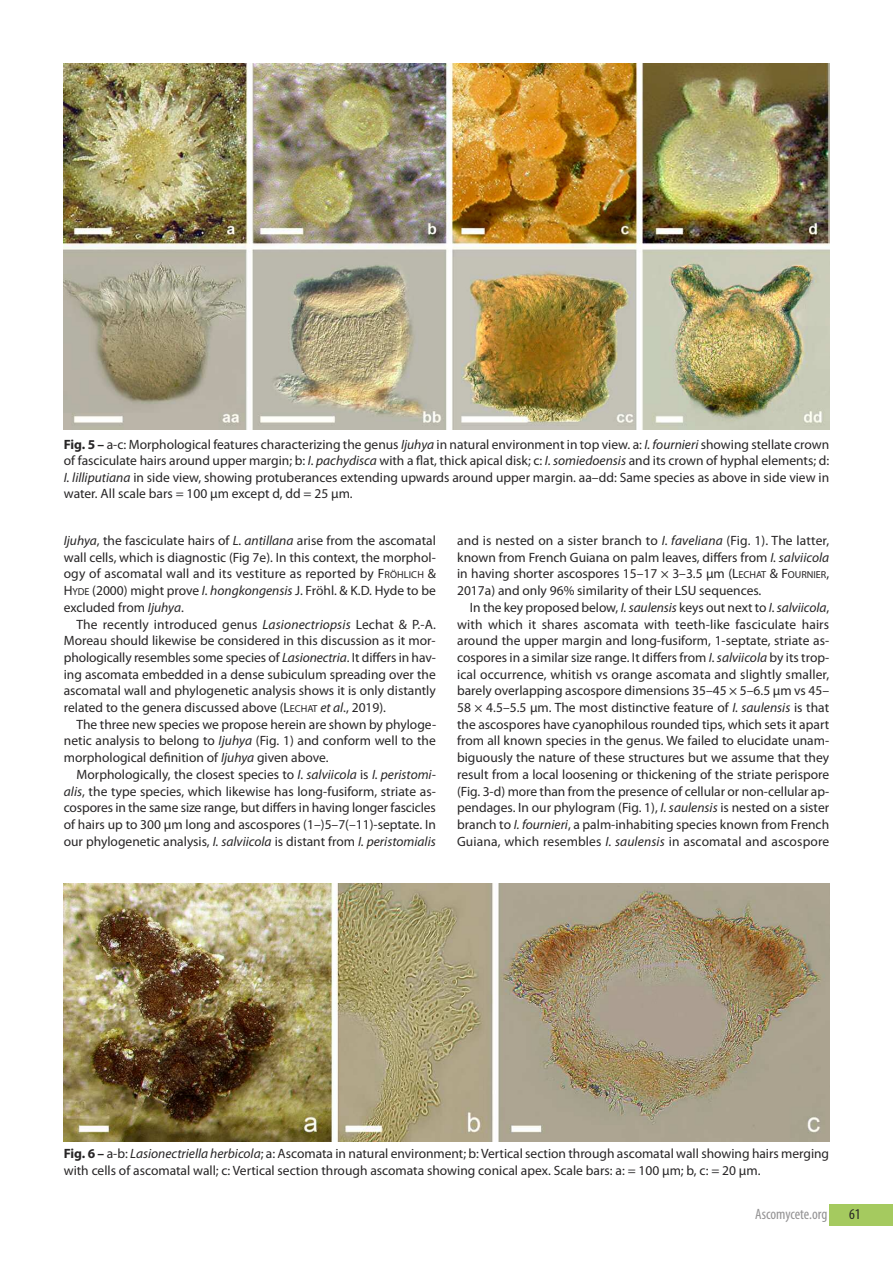
<style>
.page{position:relative;width:893px;height:1263px;background:#fff}
.page>*{position:absolute;margin:0;border:0;box-sizing:border-box;transform-origin:0 0}
.t1{font:condensed 15px "Myriad Pro";letter-spacing:-.005em;color:#939293}
.t2{font:condensed 15px "Myriad Pro";color:#272526}
.t3{font:13.5px/16.6px "Myriad Pro";color:#272526;text-align:justify}
.s1{font-weight:700}
.s2{font-style:italic}
.s3{font-size:10.2px}
</style>
<div class="page">
<div style="left:829px;top:1204px;width:64px;height:22px;background:#a5ca5f"></div>
<img style="left:64px;top:64px;width:765px;height:366px">
<img style="left:64px;top:883px;width:765px;height:259px">
<p class="t3" style="left:64px;top:438px;width:767px;line-height:16.2px"><span class="s1">Fig. 5 –</span> a-c: morphological features characterizing the genus <span class="s2">Ijuhya</span> in natural environment in top view. a: <span class="s2">I. fournieri</span> showing stellate crown of fasciculate hairs around upper margin; b: <span class="s2">I. pachydisca</span> with a flat, thick apical disk; c: <span class="s2">I. somiedoensis</span> and its crown of hyphal elements; d:<br><span class="s2">I. lilliputiana</span> in side view, showing protuberances extending upwards around upper margin. aa–dd: Same species as above in side view in water. all scale bars = 100 µm except d, dd = 25 µm.</p>
<p class="t3" style="left:64px;top:533px;width:374px"><span class="s2">Ijuhya</span>, the fasciculate hairs of <span class="s2">L. antillana</span> arise from the ascomatal wall cells, which is diagnostic (Fig 7e). in this context, the morphol&shy;ogy of ascomatal wall and its vestiture as reported by F<span class="s3">Röhlich</span> &amp; h<span class="s3">yde</span> (2000) might prove <span class="s2">I. hongkongensis</span> J. Fröhl. &amp; K.d. hyde to be excluded from <span class="s2">Ijuhya</span>.</p>
<p class="t3" style="left:64px;top:617px;width:374px;text-indent:13px">The recently introduced genus <span class="s2">Lasionectriopsis</span> lechat &amp; P.-a. moreau should likewise be considered in this discussion as it mor&shy;phologically resembles some species of <span class="s2">Lasionectria</span>. it differs in hav&shy;ing ascomata embedded in a dense subiculum spreading over the ascomatal wall and phylogenetic analysis shows it is only distantly related to the genera discussed above (l<span class="s3">echaT</span> <span class="s2">et al</span>., 2019).</p>
<p class="t3" style="left:64px;top:717px;width:374px;text-indent:13px">The three new species we propose herein are shown by phyloge&shy;netic analysis to belong to <span class="s2">Ijuhya</span> (Fig. 1) and conform well to the morphological definition of <span class="s2">Ijuhya</span> given above.</p>
<p class="t3" style="left:64px;top:767px;width:374px;text-indent:13px">morphologically, the closest species to <span class="s2">I. salviicola</span> is <span class="s2">I. peristomi&shy;alis</span>, the type species, which likewise has long-fusiform, striate as&shy;cospores in the same size range, but differs in having longer fascicles of hairs up to 300 µm long and ascospores (1–)5–7(–11)-septate. in our phylogenetic analysis, <span class="s2">I. salviicola</span> is distant from <span class="s2">I. peristomialis</span></p>
<p class="t3" style="left:457px;top:533px;width:374px">and is nested on a sister branch to <span class="s2">I. faveliana</span> (Fig. 1). The latter, known from French guiana on palm leaves, differs from <span class="s2">I. salviicola </span>in having shorter ascospores 15–17 × 3–3.5 µm (l<span class="s3">echaT</span> &amp; F<span class="s3">ouRnieR</span>, 2017a) and only 96% similarity of their lSu sequences.</p>
<p class="t3" style="left:457px;top:600px;width:374px;text-indent:13px">in the key proposed below, <span class="s2">I. saulensis</span> keys out next to <span class="s2">I. salviicola</span>, with which it shares ascomata with teeth-like fasciculate hairs around the upper margin and long-fusiform, 1-septate, striate as&shy;cospores in a similar size range. it differs from <span class="s2">I. salviicola</span> by its trop&shy;ical occurrence, whitish vs orange ascomata and slightly smaller, barely overlapping ascospore dimensions 35–45 × 5–6.5 µm vs 45– 58 × 4.5–5.5 µm. The most distinctive feature of <span class="s2">I. saulensis</span> is that the ascospores have cyanophilous rounded tips, which sets it apart from all known species in the genus. We failed to elucidate unam&shy;biguously the nature of these structures but we assume that they result from a local loosening or thickening of the striate perispore (Fig. 3-d) more than from the presence of cellular or non-cellular ap&shy;pendages. in our phylogram (Fig. 1), <span class="s2">I. saulensis</span> is nested on a sister branch to <span class="s2">I. fournieri</span>, a palm-inhabiting species known from French guiana, which resembles <span class="s2">I. saulensis</span> in ascomatal and ascospore</p>
<p class="t3" style="left:64px;top:1147px;width:767px;line-height:16.2px"><span class="s1">Fig. 6 –</span> a-b: <span class="s2">Lasionectriella herbicola</span>; a: ascomata in natural environment; b: Vertical section through ascomatal wall showing hairs merging with cells of ascomatal wall; c: Vertical section through ascomata showing conical apex. Scale bars: a: = 100 µm; b, c: = 20 µm.</p>
<p class="t1" style="left:755px;top:1208px;width:74px">Ascomycete.org</p>
<p class="t2" style="left:849px;top:1208px;width:13px">61</p>
</div>
